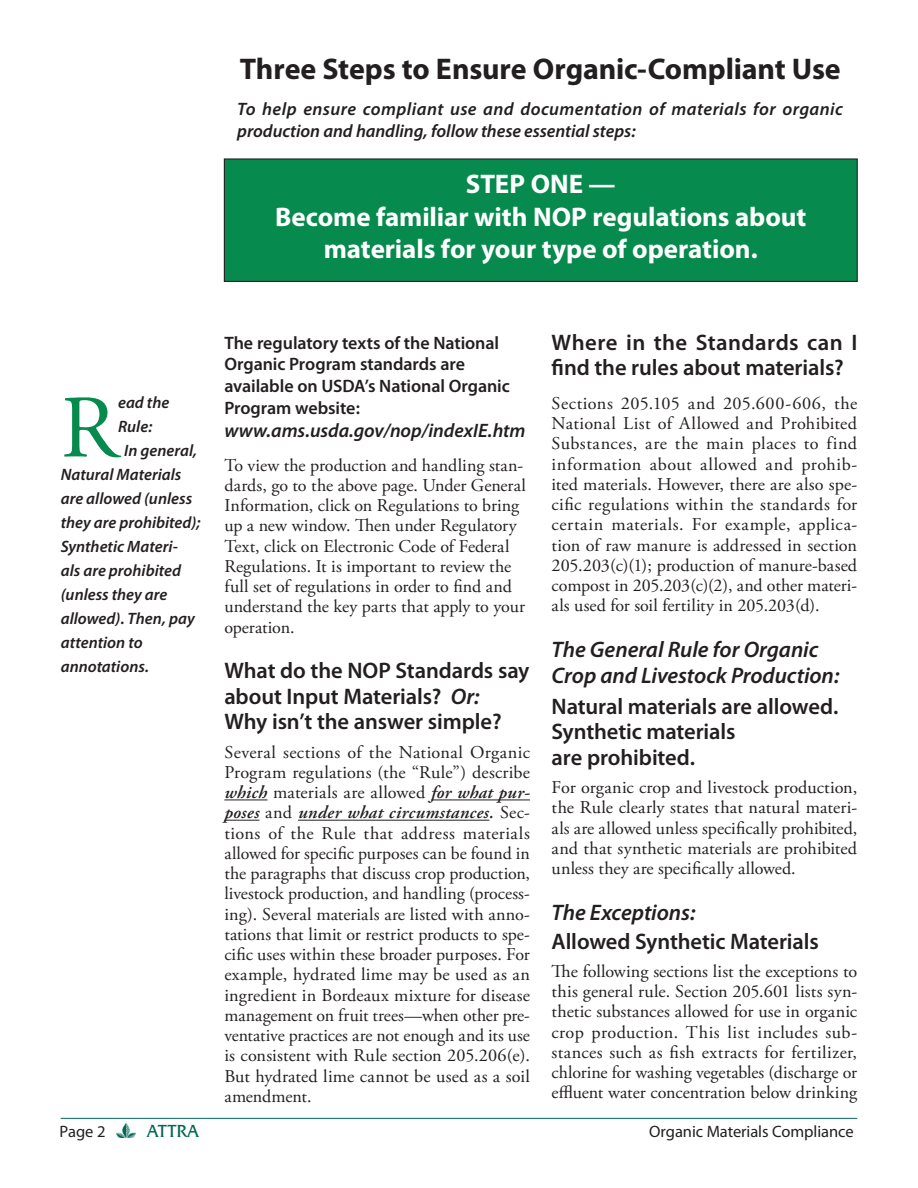
<style>
.page{position:relative;width:918px;height:1188px;background:#fff}
.page>*{position:absolute;margin:0;border:0;box-sizing:border-box;transform-origin:0 0}
.Pull_Quote{font:88.95px "Adobe Garamond Pro";color:#078a4d}
.Boxed_text__Heading_1{font:700 30px "Myriad Pro";letter-spacing:-.005em;color:#231f20}
.Heading_level_1{font:700 27px/32.4px "Myriad Pro";letter-spacing:-.005em;color:#fff;text-align:center}
.Heading_level_3{font:600 22.5px/25.5px "Myriad Pro";letter-spacing:-.005em;color:#231f20}
.Heading_level_3-2{font:italic 600 22.5px/25.5px "Myriad Pro";letter-spacing:-.005em;color:#231f20}
.Body_Text-Karen_s_Garamond{font:600 22.5px/25.5px "Myriad Pro";color:#231f20}
.Body_Text-Karen_s_Garamond-2{font:italic 600 19.5px "Myriad Pro";letter-spacing:-.005em;color:#231f20}
.Body_Text-Karen_s_Garamond-3{font:18px/20.2px "Adobe Garamond Pro";color:#231f20;text-align:justify}
.Body_Text-Karen_s_Garamond-4{font:italic 600 18px/21.6px "Myriad Pro";letter-spacing:.015em;color:#231f20}
.Body_Text-Karen_s_Garamond-5{font:600 18px/21.6px "Myriad Pro";letter-spacing:-.005em;color:#231f20}
.Footer_2{font:18px "Friz Quadrata IT Cby BT";letter-spacing:-.01em;color:#006756}
.Pull_Quote-2{font:italic 600 16.5px "Myriad Pro";color:#231f20}
.t1{font:16.5px "Myriad Pro";letter-spacing:-.005em;color:#231f20}
.s1{font-style:italic}
.s2{font-weight:600;font-style:italic}
</style>
<div class="page">
<img style="left:116px;top:1123px;width:20px;height:14px">
<hr style="left:61px;top:1118px;width:796px;height:1px;background:#006756">
<hr style="left:224px;top:799px;width:43px;height:1px;background:#231f20">
<hr style="left:431px;top:799px;width:99px;height:1px;background:#231f20">
<hr style="left:224px;top:820px;width:35px;height:1px;background:#231f20">
<hr style="left:298px;top:820px;width:191px;height:1px;background:#231f20">
<div style="left:224px;top:159px;width:633px;height:122px;background:#078a4d"></div>
<div style="left:224px;top:158px;width:634px;height:124px;border:1px solid #231f20"></div>
<p class="Boxed_text__Heading_1" style="left:240px;top:52px;width:602px">Three Steps to Ensure Organic-Compliant Use</p>
<p class="Body_Text-Karen_s_Garamond-4" style="left:237px;top:99px;width:607px">To help ensure compliant use and documentation of materials for organic production and handling, follow these essential steps:</p>
<p class="Heading_level_1" style="left:275px;top:168px;width:533px">STEP ONE —<br>Become familiar with NOP regulations about materials for your type of operation.</p>
<p class="Pull_Quote-2" style="left:118px;top:394px;width:53px">ead the</p>
<p class="Pull_Quote-2" style="left:118px;top:418px;width:36px">Rule:</p>
<p class="Pull_Quote-2" style="left:124px;top:442px;width:75px">In general,</p>
<p class="Pull_Quote-2" style="left:61px;top:466px;width:122px">Natural Materials</p>
<p class="Pull_Quote-2" style="left:61px;top:490px;width:133px">are allowed (unless</p>
<p class="Pull_Quote-2" style="left:61px;top:514px;width:141px">they are prohibited);</p>
<p class="Pull_Quote-2" style="left:61px;top:538px;width:119px">Synthetic Materi-</p>
<p class="Pull_Quote-2" style="left:61px;top:562px;width:122px">als are prohibited</p>
<p class="Pull_Quote-2" style="left:61px;top:586px;width:108px">(unless they are</p>
<p class="Pull_Quote-2" style="left:61px;top:610px;width:136px">allowed). Then, pay</p>
<p class="Pull_Quote-2" style="left:61px;top:634px;width:83px">attention to</p>
<p class="Pull_Quote-2" style="left:61px;top:658px;width:90px">annotations.</p>
<p class="Pull_Quote" style="left:61px;top:375px;width:59px">R</p>
<p class="Body_Text-Karen_s_Garamond-5" style="left:224px;top:332px;width:287px">The regulatory texts of the National<br>Organic Program standards are available on USDA’s National Organic<br>Program website:</p>
<p class="Body_Text-Karen_s_Garamond-2" style="left:224px;top:420px;width:303px">www.ams.usda.gov/nop/indexIE.htm</p>
<p class="Body_Text-Karen_s_Garamond-3" style="left:224px;top:455px;width:303px;text-align:left">To view the production and handling stan&shy;dards, go to the above page. Under General Information, click on Regulations to bring up a new window. Then under Regulatory Text, click on Electronic Code of Federal Regulations. It is important to review the full set of regulations in order to find and understand the key parts that apply to your operation.</p>
<p class="Heading_level_3" style="left:224px;top:658px;width:307px">What do the NOP Standards say about Input Materials? <span class="s1">Or:<br></span>Why isn’t the answer simple?</p>
<p class="Body_Text-Karen_s_Garamond-3" style="left:224px;top:742px;width:307px">Several sections of the National Organic Program regulations (the “Rule”) describe <span class="s2">which</span> materials are allowed <span class="s2">for what pur&shy;poses</span> and <span class="s2">under what circumstances.</span> Sec&shy;tions of the Rule that address materials allowed for specific purposes can be found in the paragraphs that discuss crop production, livestock production, and handling (process&shy;ing). Several materials are listed with anno&shy;tations that limit or restrict products to spe&shy;cific uses within these broader purposes. For example, hydrated lime may be used as an ingredient in Bordeaux mixture for disease management on fruit trees—when other pre&shy;ventative practices are not enough and its use is consistent with Rule section 205.206(e).<br>But hydrated lime cannot be used as a soil amendment.</p>
<p class="Body_Text-Karen_s_Garamond" style="left:552px;top:330px;width:307px">Where in the Standards can I find the rules about materials?</p>
<p class="Body_Text-Karen_s_Garamond-3" style="left:552px;top:394px;width:307px">Sections 205.105 and 205.600-606, the National List of Allowed and Prohibited Substances, are the main places to find information about allowed and prohib&shy;ited materials. However, there are also spe&shy;cific regulations within the standards for certain materials. For example, applica&shy;tion of raw manure is addressed in section 205.203(c)(1); production of manure-based compost in 205.203(c)(2), and other materi&shy;als used for soil fertility in 205.203(d).</p>
<p class="Heading_level_3-2" style="left:552px;top:637px;width:289px">The General Rule for Organic<br>Crop and Livestock Production:</p>
<p class="Heading_level_3" style="left:552px;top:694px;width:288px">Natural materials are allowed.<br>Synthetic materials<br>are prohibited.</p>
<p class="Body_Text-Karen_s_Garamond-3" style="left:552px;top:778px;width:307px">For organic crop and livestock production, the Rule clearly states that natural materi&shy;als are allowed unless specifically prohibited, and that synthetic materials are prohibited unless they are specifically allowed.</p>
<p class="Heading_level_3-2" style="left:552px;top:900px;width:145px">The Exceptions:</p>
<p class="Heading_level_3" style="left:552px;top:929px;width:269px">Allowed Synthetic Materials</p>
<p class="Body_Text-Karen_s_Garamond-3" style="left:552px;top:962px;width:307px">The following sections list the exceptions to this general rule. Section 205.601 lists syn&shy;thetic substances allowed for use in organic crop production. This list includes sub&shy;stances such as fish extracts for fertilizer, chlorine for washing vegetables (discharge or effluent water concentration below drinking</p>
<p class="t1" style="left:60px;top:1123px;width:47px">Page 2</p>
<p class="Footer_2" style="left:147px;top:1120px;width:53px">ATTRA</p>
<p class="t1" style="left:649px;top:1123px;width:206px">Organic Materials Compliance</p>
</div>
